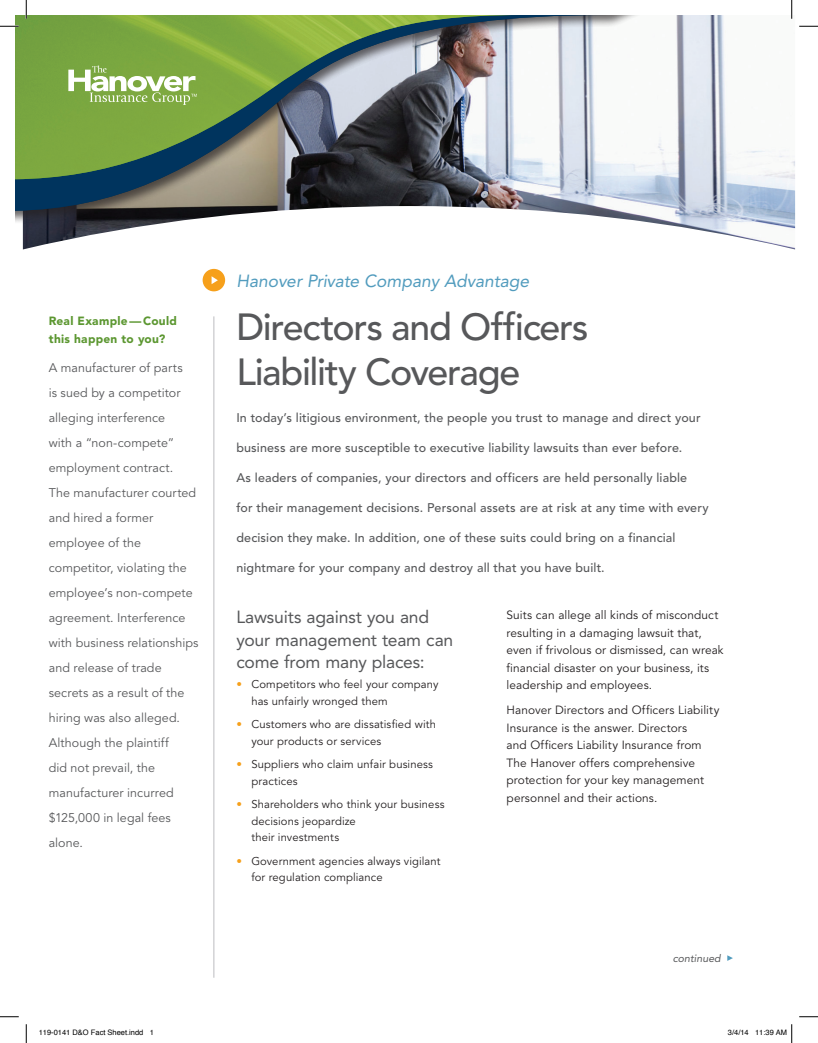
<style>
.page{position:relative;width:818px;height:1043px;background:#fff}
.page>*{position:absolute;margin:0;border:0;box-sizing:border-box;transform-origin:0 0}
.t1{font:500 37.5px/45px "Avenir";letter-spacing:-.035em;color:#57585a}
.t2{font:17.5px/22.5px "Avenir";letter-spacing:-.01em;color:#57585a}
.t3{font:italic 17.5px "Avenir";letter-spacing:-.005em;color:#529cbe}
.t4{font:500 12.5px "Avenir";letter-spacing:.01em;color:#57585a}
.t5{font:12.5px/25px "Avenir";letter-spacing:.005em;color:#57585a}
.t6{font:11.88px/17.5px "Avenir";letter-spacing:.01em;color:#231f20}
.t7{font:900 11.88px/17.5px "Avenir";letter-spacing:.025em;color:#5c9731}
.t8{font:11.25px/16.2px "Avenir";letter-spacing:.01em;color:#231f20}
.t9{font:italic 10.62px "Avenir";color:#57585a}
.t10{font:7.5px "Helvetica";color:#000}
.s1{color:#f6a01b}
</style>
<div class="page">
<div style="left:202px;top:269px;width:23px;height:22px;background:#f6a01b;border-radius:50%"></div>
<svg style="left:211px;top:276px;width:7px;height:8px"></svg>
<svg style="left:727px;top:955px;width:6px;height:5px"></svg>
<hr style="left:213px;top:316px;width:1px;height:661px;background:#bcbdc0">
<img style="left:23px;top:15px;width:772px;height:234px">
<div style="left:15px;top:15px;width:638px;height:209px;background:#231f20;opacity:.45"></div>
<svg style="left:15px;top:15px;width:626px;height:196px"></svg>
<svg style="left:15px;top:15px;width:507px;height:164px;background:#768d64"></svg>
<svg style="left:63px;top:66px;width:134px;height:39px"></svg>
<svg style="left:0;top:25px;width:19px;height:2px"></svg>
<svg style="left:799px;top:25px;width:19px;height:2px"></svg>
<svg style="left:0;top:1016px;width:19px;height:1px"></svg>
<svg style="left:799px;top:1016px;width:19px;height:1px"></svg>
<svg style="left:25px;top:0;width:2px;height:19px"></svg>
<svg style="left:25px;top:1024px;width:2px;height:18px"></svg>
<svg style="left:790px;top:0;width:2px;height:19px"></svg>
<svg style="left:791px;top:1024px;width:1px;height:18px"></svg>
<p class="t7" style="left:49px;top:312px;width:130px">Real Example—Could this happen to you?</p>
<p class="t5" style="left:49px;top:355px;width:151px">A manufacturer of parts<br>is sued by a competitor alleging interference<br>with a “non-compete” employment contract.<br>The manufacturer courted and hired a former employee of the competitor, violating the employee’s non-compete agreement. Interference with business relationships and release of trade secrets as a result of the hiring was also alleged.<br>Although the plaintiff<br>did not prevail, the manufacturer incurred $125,000 in legal fees alone.</p>
<h2 class="t3" style="left:236px;top:271px;width:294px">Hanover Private Company Advantage</h2>
<h1 class="t1" style="left:236px;top:305px;width:353px">Directors and Officers<br>Liability Coverage</h1>
<p class="t4" style="left:236px;top:410px;width:466px">In today’s litigious environment, the people you trust to manage and direct your</p>
<p class="t4" style="left:236px;top:440px;width:447px">business are more susceptible to executive liability lawsuits than ever before.</p>
<p class="t4" style="left:236px;top:470px;width:452px">As leaders of companies, your directors and officers are held personally liable</p>
<p class="t4" style="left:236px;top:500px;width:474px">for their management decisions. Personal assets are at risk at any time with every</p>
<p class="t4" style="left:236px;top:530px;width:440px">decision they make. In addition, one of these suits could bring on a financial</p>
<p class="t4" style="left:236px;top:560px;width:370px">nightmare for your company and destroy all that you have built.</p>
<h2 class="t2" style="left:236px;top:606px;width:218px">Lawsuits against you and your management team can come from many places:</h2>
<p class="t8" style="left:251px;top:676px;width:188px;text-indent:-15px"><span class="s1">•</span> Competitors who feel your company has unfairly wronged them</p>
<p class="t8" style="left:251px;top:716px;width:186px;text-indent:-15px"><span class="s1">•</span> Customers who are dissatisfied with your products or services</p>
<p class="t8" style="left:251px;top:756px;width:183px;text-indent:-15px"><span class="s1">•</span> Suppliers who claim unfair business practices</p>
<p class="t8" style="left:251px;top:796px;width:195px;text-indent:-15px"><span class="s1">•</span> Shareholders who think your business decisions jeopardize<br>their investments</p>
<p class="t8" style="left:251px;top:853px;width:191px;text-indent:-15px"><span class="s1">•</span> Government agencies always vigilant for regulation compliance</p>
<p class="t6" style="left:506px;top:606px;width:219px">Suits can allege all kinds of misconduct resulting in a damaging lawsuit that, even if frivolous or dismissed, can wreak financial disaster on your business, its leadership and employees.</p>
<p class="t6" style="left:506px;top:701px;width:214px">Hanover Directors and Officers Liability Insurance is the answer. Directors<br>and Officers Liability Insurance from The Hanover offers comprehensive protection for your key management personnel and their actions.</p>
<p class="t9" style="left:672px;top:951px;width:49px">continued</p>
<p class="t10" style="left:39px;top:1027px;width:117px">119-0141 D&amp;O Fact Sheet.indd 1</p>
<p class="t10" style="left:728px;top:1027px;width:61px">3/4/14 11:39 AM</p>
</div>
